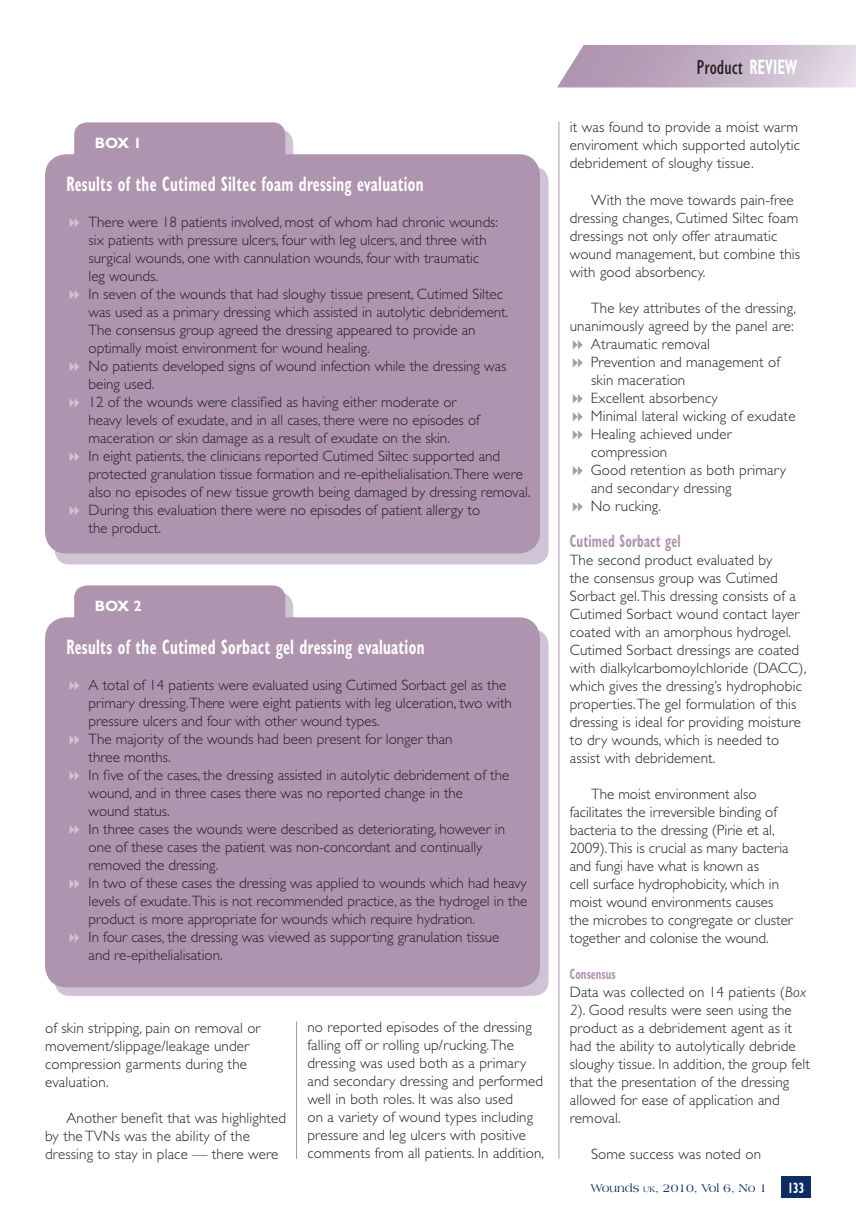
<style>
.page{position:relative;width:856px;height:1226px;background:#fff}
.page>*{position:absolute;margin:0;border:0;box-sizing:border-box;transform-origin:0 0}
.A_Header{font:700 condensed 21px "Gill Sans";letter-spacing:.02em;color:#fff;scale:.7 1}
.t1{font:condensed 21px "Gill Sans";color:#231f20}
.A_Header-2{font:700 condensed 18px "Gill Sans";letter-spacing:.01em;color:#ae94af;scale:.7 1}
.bullet{font:300 15px/18px "Gill Sans";color:#231f20}
.Bodytext{font:300 15px/18px "Gill Sans";letter-spacing:.01em;color:#231f20}
.First_para{font:300 15px/18px "Gill Sans";letter-spacing:.01em;color:#231f20}
.B_Header{font:700 condensed 15px "Gill Sans";letter-spacing:.01em;color:#ae94af;scale:.7 1}
.Bodytext-2{font:700 15px "Gill Sans";letter-spacing:-.04em;color:#fff}
.t2{font:700 condensed 15px "Gill Sans";color:#fff;scale:.7 1}
.t3{font:12px "Americana BT";color:#0f2d65}
.s1{font-weight:700;color:#fff}
.s2{font-style:italic}
.s3{font-size:8.4px}
</style>
<div class="page">
<hr style="left:296px;top:1021px;width:1px;height:137px;background:#ae94af">
<hr style="left:558px;top:122px;width:1px;height:1036px;background:#ae94af">
<svg style="left:557px;top:45px;width:298px;height:42px;background:#c6b4c8"></svg>
<div style="left:781px;top:1176px;width:29px;height:21px;background:#0f2d65"></div>
<div style="left:55px;top:629px;width:493px;height:366px;background:#d0c3d3;border-radius:15px"></div>
<div style="left:45px;top:617px;width:495px;height:370px;background:#ae94af;border-radius:21px"></div>
<div style="left:74px;top:585px;width:211px;height:49px;background:#ae94af;border-radius:13px"></div>
<div style="left:55px;top:167px;width:493px;height:397px;background:#d0c3d3;border-radius:15px"></div>
<div style="left:45px;top:154px;width:495px;height:399px;background:#ae94af;border-radius:21px"></div>
<div style="left:74px;top:122px;width:211px;height:49px;background:#ae94af;border-radius:13px"></div>
<p class="Bodytext-2" style="left:95px;top:134px;width:49px">BOX 1</p>
<p class="A_Header" style="left:66px;top:171px;width:512px">Results of the Cutimed Siltec foam dressing evaluation</p>
<p class="bullet" style="left:89px;top:213px;width:411px">There were 18 patients involved, most of whom had chronic wounds: six patients with pressure ulcers, four with leg ulcers, and three with surgical wounds, one with cannulation wounds, four with traumatic leg wounds.</p>
<p class="bullet" style="left:89px;top:285px;width:421px">In seven of the wounds that had sloughy tissue present, Cutimed Siltec was used as a primary dressing which assisted in autolytic debridement.<br>The consensus group agreed the dressing appeared to provide an optimally moist environment for wound healing.</p>
<p class="bullet" style="left:89px;top:357px;width:419px">No patients developed signs of wound infection while the dressing was being used.</p>
<p class="bullet" style="left:89px;top:393px;width:392px">12 of the wounds were classified as having either moderate or heavy levels of exudate, and in all cases, there were no episodes of maceration or skin damage as a result of exudate on the skin.</p>
<p class="bullet" style="left:89px;top:447px;width:443px">In eight patients, the clinicians reported Cutimed Siltec supported and protected granulation tissue formation and re-epithelialisation.There were also no episodes of new tissue growth being damaged by dressing removal.<br>During this evaluation there were no episodes of patient allergy to<br>the product.</p>
<p class="Bodytext-2" style="left:95px;top:597px;width:49px">BOX 2</p>
<p class="A_Header" style="left:66px;top:634px;width:513px">Results of the Cutimed Sorbact gel dressing evaluation</p>
<p class="bullet" style="left:89px;top:676px;width:425px">A total of 14 patients were evaluated using Cutimed Sorbact gel as the primary dressing.There were eight patients with leg ulceration, two with pressure ulcers and four with other wound types.</p>
<p class="bullet" style="left:89px;top:730px;width:365px">The majority of the wounds had been present for longer than three months.</p>
<p class="bullet" style="left:89px;top:766px;width:422px">In five of the cases, the dressing assisted in autolytic debridement of the wound, and in three cases there was no reported change in the<br>wound status.</p>
<p class="bullet" style="left:89px;top:820px;width:418px">In three cases the wounds were described as deteriorating, however in one of these cases the patient was non-concordant and continually removed the dressing.</p>
<p class="bullet" style="left:89px;top:874px;width:440px;text-align:justify">In two of these cases the dressing was applied to wounds which had heavy levels of exudate.This is not recommended practice, as the hydrogel in the product is more appropriate for wounds which require hydration.</p>
<p class="bullet" style="left:89px;top:928px;width:412px">In four cases, the dressing was viewed as supporting granulation tissue and re-epithelialisation.</p>
<p class="Bodytext" style="left:45px;top:1019px;width:217px">of skin stripping, pain on removal or movement/slippage/leakage under compression garments during the evaluation.</p>
<p class="Bodytext" style="left:45px;top:1109px;width:242px;text-indent:21px">Another benefit that was highlighted by the TVNs was the ability of the dressing to stay in place — there were</p>
<p class="Bodytext" style="left:307px;top:1018px;width:238px">no reported episodes of the dressing falling off or rolling up/rucking. The dressing was used both as a primary and secondary dressing and performed well in both roles. It was also used<br>on a variety of wound types including pressure and leg ulcers with positive comments from all patients. In addition,</p>
<p class="t1" style="left:696px;top:55px;width:102px">Product <span class="s1">REVIEW</span></p>
<p class="Bodytext" style="left:569px;top:119px;width:232px">it was found to provide a moist warm enviroment which supported autolytic debridement of sloughy tissue.</p>
<p class="Bodytext" style="left:569px;top:191px;width:232px;text-indent:21px">With the move towards pain-free dressing changes, Cutimed Siltec foam dressings not only offer atraumatic wound management, but combine this with good absorbency.</p>
<p class="Bodytext" style="left:569px;top:299px;width:228px;text-align:right">The key attributes of the dressing, unanimously agreed by the panel are:</p>
<p class="bullet" style="left:590px;top:335px;width:121px">Atraumatic removal</p>
<p class="bullet" style="left:590px;top:353px;width:191px">Prevention and management of skin maceration</p>
<p class="bullet" style="left:590px;top:389px;width:128px">Excellent absorbency</p>
<p class="bullet" style="left:590px;top:407px;width:206px">Minimal lateral wicking of exudate</p>
<p class="bullet" style="left:590px;top:425px;width:142px">Healing achieved under compression</p>
<p class="bullet" style="left:590px;top:461px;width:197px">Good retention as both primary and secondary dressing</p>
<p class="bullet" style="left:590px;top:497px;width:72px">No rucking.</p>
<p class="A_Header-2" style="left:569px;top:530px;width:160px">Cutimed Sorbact gel</p>
<p class="First_para" style="left:569px;top:551px;width:238px">The second product evaluated by<br>the consensus group was Cutimed Sorbact gel. This dressing consists of a Cutimed Sorbact wound contact layer coated with an amorphous hydrogel.<br>Cutimed Sorbact dressings are coated with dialkylcarbomoylchloride (DACC), which gives the dressing’s hydrophobic properties. The gel formulation of this dressing is ideal for providing moisture to dry wounds, which is needed to assist with debridement.</p>
<p class="Bodytext" style="left:569px;top:785px;width:224px;text-indent:21px">The moist environment also facilitates the irreversible binding of bacteria to the dressing (Pirie et al, 2009).This is crucial as many bacteria and fungi have what is known as<br>cell surface hydrophobicity, which in moist wound environments causes the microbes to congregate or cluster together and colonise the wound.</p>
<p class="B_Header" style="left:569px;top:964px;width:67px">Consensus</p>
<p class="First_para" style="left:569px;top:983px;width:241px">Data was collected on 14 patients (<span class="s2">Box 2</span>). Good results were seen using the product as a debridement agent as it had the ability to autolytically debride sloughy tissue. In addition, the group felt that the presentation of the dressing allowed for ease of application and removal.</p>
<p class="Bodytext" style="left:591px;top:1145px;width:171px">Some success was noted on</p>
<p class="t3" style="left:590px;top:1180px;width:178px">Wounds <span class="s3">uk</span>, 2010, Vol 6, No 1</p>
<p class="t2" style="left:787px;top:1178px;width:25px">133</p>
</div>
